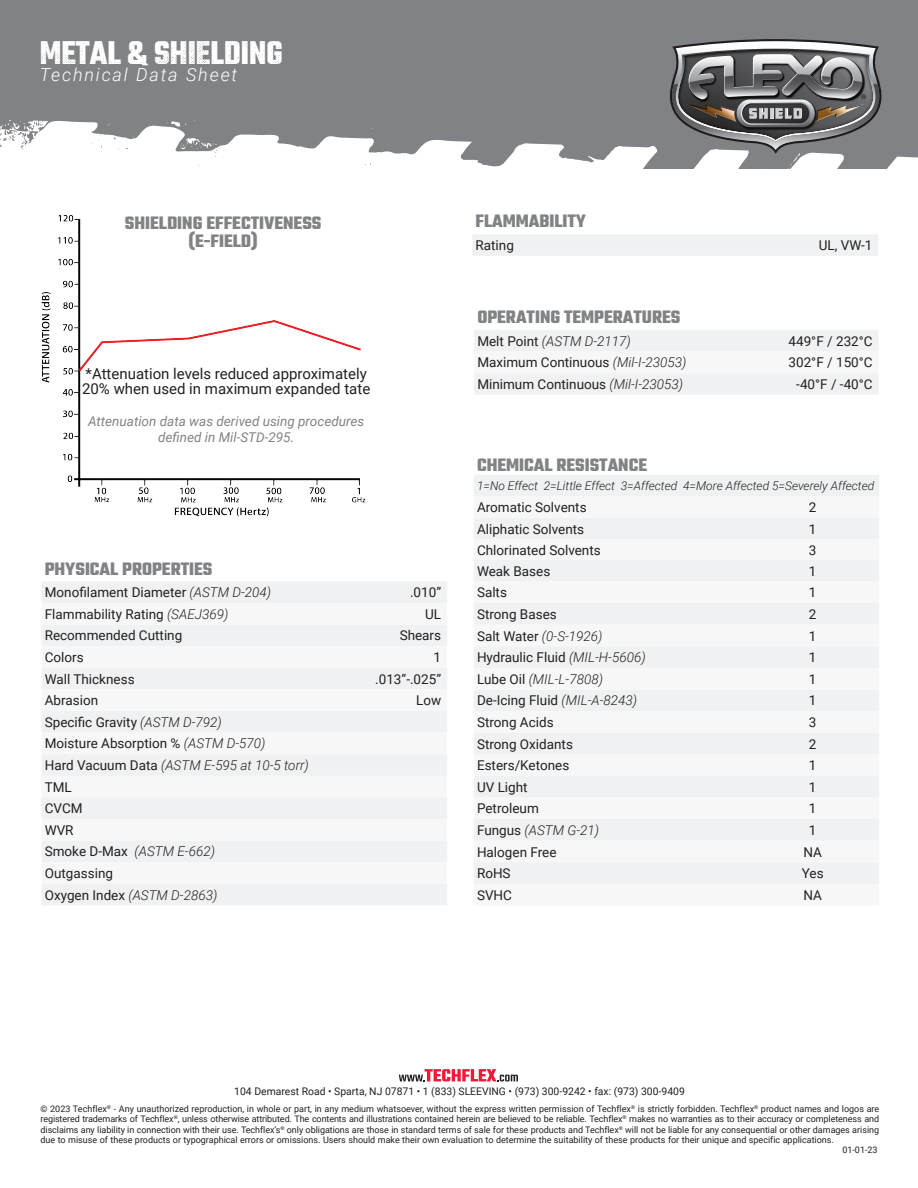
<style>
.page{position:relative;width:918px;height:1188px;background:#fff}
.page>*{position:absolute;margin:0;border:0;box-sizing:border-box;transform-origin:0 0}
.t1{font:700 35.55px "Teko";color:#fff;scale:.91 1}
.t2{font:700 19.5px/18px "Teko";color:#808285;text-align:center}
.t3{font:italic 300 18px "Roboto";letter-spacing:.1em;color:#fff}
.t4{font:15px/15px "Roboto";color:#231f20}
.t5{font:13.5px "Roboto";color:#231f20}
.t6{font:italic 300 13.5px "Roboto";color:#231f20}
.t7{font:italic 13.5px/16.2px "Roboto";color:#808285;text-align:center}
.t8{font:italic 300 12px "Roboto";color:#231f20}
.t9{font:10.5px "Roboto";color:#231f20}
.t10{font:9px/10.5px "Roboto";color:#231f20;text-align:justify}
.s1{font-weight:300;font-style:italic}
.s2{font-weight:400;font-style:normal}
</style>
<div class="page">
<svg style="left:0;top:0;width:918px;height:168px;background:#919395"></svg>
<svg style="left:365px;top:163px;width:6px;height:2px"></svg>
<svg style="left:215px;top:147px;width:7px;height:10px"></svg>
<svg style="left:99px;top:126px;width:32px;height:24px"></svg>
<svg style="left:0;top:121px;width:43px;height:28px"></svg>
<svg style="left:399px;top:1069px;width:119px;height:12px"></svg>
<div style="left:42px;top:42px;width:78px;height:21px;background:#808285"></div>
<svg style="left:129px;top:42px;width:18px;height:23px"></svg>
<svg style="left:156px;top:42px;width:30px;height:21px"></svg>
<hr style="left:190px;top:42px;width:4px;height:21px;background:#808285">
<svg style="left:198px;top:42px;width:41px;height:21px"></svg>
<hr style="left:243px;top:42px;width:4px;height:21px;background:#808285">
<svg style="left:251px;top:42px;width:30px;height:21px"></svg>
<div style="left:472px;top:234px;width:406px;height:22px;background:#f0f1f2"></div>
<div style="left:474px;top:330px;width:404px;height:65px;background:#f0f1f2"></div>
<div style="left:42px;top:582px;width:405px;height:323px;background:#f0f1f2"></div>
<svg style="left:42px;top:603px;width:405px;height:281px"></svg>
<img style="left:668px;top:37px;width:216px;height:116px">
<svg style="left:669px;top:39px;width:213px;height:115px;background:#7b7a7b"></svg>
<img style="left:41px;top:215px;width:325px;height:302px">
<div style="left:474px;top:475px;width:405px;height:21px;background:#f0f1f2"></div>
<div style="left:474px;top:518px;width:405px;height:366px;background:#f0f1f2"></div>
<h1 class="t1" style="left:40px;top:30px;width:269px">METAL &amp; SHIELDING</h1>
<h3 class="t3" style="left:40px;top:62px;width:199px">Technical Data Sheet</h3>
<p class="t2" style="left:125px;top:215px;width:198px">SHIELDING EFFECTIVENESS (E-FIELD)</p>
<p class="t4" style="left:82px;top:365px;width:290px">*Attenuation levels reduced approximately<br>20% when used in maximum expanded tate</p>
<p class="t7" style="left:88px;top:413px;width:278px">Attenuation data was derived using procedures defined in Mil-STD-295.</p>
<p class="t2" style="left:45px;top:561px;width:169px">PHYSICAL PROPERTIES</p>
<p class="t5" style="left:45px;top:583px;width:228px">Monofilament Diameter <span class="s1">(ASTM D-204)</span></p>
<p class="t5" style="left:410px;top:583px;width:33px">.010”</p>
<p class="t5" style="left:45px;top:605px;width:185px">Flammability Rating <span class="s1">(SAEJ369)</span></p>
<p class="t5" style="left:425px;top:605px;width:18px">UL</p>
<p class="t5" style="left:45px;top:626px;width:139px">Recommended Cutting</p>
<p class="t5" style="left:400px;top:626px;width:43px">Shears</p>
<p class="t5" style="left:45px;top:648px;width:40px">Colors</p>
<p class="t5" style="left:434px;top:648px;width:9px">1</p>
<p class="t5" style="left:45px;top:669px;width:91px">Wall Thickness</p>
<p class="t5" style="left:375px;top:669px;width:67px">.013”-.025”</p>
<p class="t5" style="left:45px;top:691px;width:55px">Abrasion</p>
<p class="t5" style="left:416px;top:691px;width:27px">Low</p>
<p class="t5" style="left:45px;top:713px;width:179px">Specific Gravity <span class="s1">(ASTM D-792)</span></p>
<p class="t5" style="left:45px;top:734px;width:222px">Moisture Absorption % <span class="s1">(ASTM D-570)</span></p>
<p class="t6" style="left:45px;top:756px;width:266px"><span class="s2">Hard Vacuum Data</span> (ASTM E-595 at 10-5 torr)</p>
<p class="t5" style="left:45px;top:777px;width:29px">TML</p>
<p class="t5" style="left:45px;top:799px;width:39px">CVCM</p>
<p class="t5" style="left:45px;top:821px;width:30px">WVR</p>
<p class="t6" style="left:45px;top:842px;width:172px"><span class="s2">Smoke D-Max</span> (ASTM E-662)</p>
<p class="t5" style="left:45px;top:864px;width:70px">Outgassing</p>
<p class="t6" style="left:45px;top:885px;width:174px"><span class="s2">Oxygen Index</span> (ASTM D-2863)</p>
<p class="t2" style="left:476px;top:214px;width:112px">FLAMMABILITY</p>
<p class="t5" style="left:476px;top:236px;width:40px">Rating</p>
<p class="t5" style="left:819px;top:236px;width:55px">UL, VW-1</p>
<p class="t2" style="left:477px;top:309px;width:205px">OPERATING TEMPERATURES</p>
<p class="t6" style="left:477px;top:332px;width:155px"><span class="s2">Melt Point</span> (ASTM D-2117)</p>
<p class="t5" style="left:789px;top:332px;width:86px">449°F / 232°C</p>
<p class="t5" style="left:477px;top:353px;width:211px">Maximum Continuous <span class="s1">(Mil-I-23053)</span></p>
<p class="t5" style="left:789px;top:353px;width:86px">302°F / 150°C</p>
<p class="t5" style="left:477px;top:375px;width:207px">Minimum Continuous <span class="s1">(Mil-I-23053)</span></p>
<p class="t5" style="left:796px;top:375px;width:78px">-40°F / -40°C</p>
<p class="t2" style="left:477px;top:458px;width:172px">CHEMICAL RESISTANCE</p>
<p class="t8" style="left:477px;top:477px;width:399px">1=No Effect 2=Little Effect 3=Affected 4=More Affected 5=Severely Affected</p>
<p class="t5" style="left:477px;top:498px;width:111px">Aromatic Solvents</p>
<p class="t5" style="left:809px;top:498px;width:9px">2</p>
<p class="t5" style="left:477px;top:519px;width:109px">Aliphatic Solvents</p>
<p class="t5" style="left:809px;top:519px;width:9px">1</p>
<p class="t5" style="left:477px;top:540px;width:125px">Chlorinated Solvents</p>
<p class="t5" style="left:809px;top:540px;width:9px">3</p>
<p class="t5" style="left:477px;top:561px;width:75px">Weak Bases</p>
<p class="t5" style="left:809px;top:561px;width:9px">1</p>
<p class="t5" style="left:477px;top:583px;width:32px">Salts</p>
<p class="t5" style="left:809px;top:583px;width:9px">1</p>
<p class="t5" style="left:477px;top:605px;width:81px">Strong Bases</p>
<p class="t5" style="left:809px;top:605px;width:9px">2</p>
<p class="t6" style="left:477px;top:626px;width:127px"><span class="s2">Salt Water</span> (0-S-1926)</p>
<p class="t5" style="left:809px;top:626px;width:9px">1</p>
<p class="t5" style="left:477px;top:648px;width:170px">Hydraulic Fluid <span class="s1">(MIL-H-5606)</span></p>
<p class="t5" style="left:809px;top:648px;width:9px">1</p>
<p class="t6" style="left:477px;top:669px;width:127px"><span class="s2">Lube Oil</span> (MIL-L-7808)</p>
<p class="t5" style="left:809px;top:669px;width:9px">1</p>
<p class="t5" style="left:477px;top:691px;width:162px">De-Icing Fluid <span class="s1">(MIL-A-8243)</span></p>
<p class="t5" style="left:809px;top:691px;width:9px">1</p>
<p class="t5" style="left:477px;top:713px;width:78px">Strong Acids</p>
<p class="t5" style="left:809px;top:713px;width:9px">3</p>
<p class="t5" style="left:477px;top:734px;width:97px">Strong Oxidants</p>
<p class="t5" style="left:809px;top:734px;width:9px">2</p>
<p class="t5" style="left:477px;top:756px;width:94px">Esters/Ketones</p>
<p class="t5" style="left:809px;top:756px;width:9px">1</p>
<p class="t5" style="left:477px;top:777px;width:52px">UV Light</p>
<p class="t5" style="left:809px;top:777px;width:9px">1</p>
<p class="t5" style="left:477px;top:799px;width:63px">Petroleum</p>
<p class="t5" style="left:809px;top:799px;width:9px">1</p>
<p class="t6" style="left:477px;top:821px;width:124px"><span class="s2">Fungus</span> (ASTM G-21)</p>
<p class="t5" style="left:809px;top:821px;width:9px">1</p>
<p class="t5" style="left:477px;top:842px;width:81px">Halogen Free</p>
<p class="t5" style="left:804px;top:842px;width:20px">NA</p>
<p class="t5" style="left:477px;top:864px;width:35px">RoHS</p>
<p class="t5" style="left:802px;top:864px;width:23px">Yes</p>
<p class="t5" style="left:477px;top:885px;width:37px">SVHC</p>
<p class="t5" style="left:804px;top:885px;width:20px">NA</p>
<p class="t9" style="left:234px;top:1084px;width:452px">104 Demarest Road • Sparta, NJ 07871 • 1 (833) SLEEVING • (973) 300-9242 • fax: (973) 300-9409</p>
<p class="t10" style="left:40px;top:1103px;width:840px">© 2023 Techflex<sup>®</sup> - Any unauthorized reproduction, in whole or part, in any medium whatsoever, without the express written permission of Techflex<sup>®</sup> is strictly forbidden. Techflex<sup>®</sup> product names and logos are registered trademarks of Techflex<sup>®</sup>, unless otherwise attributed. The contents and illustrations contained herein are believed to be reliable. Techflex<sup>®</sup> makes no warranties as to their accuracy or completeness and disclaims any liability in connection with their use. Techflex’s<sup>®</sup> only obligations are those in standard terms of sale for these products and Techflex<sup>®</sup> will not be liable for any consequential or other damages arising due to misuse of these products or typographical errors or omissions. Users should make their own evaluation to determine the suitability of these products for their unique and specific applications.</p>
<p class="t10" style="left:842px;top:1145px;width:37px">01-01-23</p>
</div>
